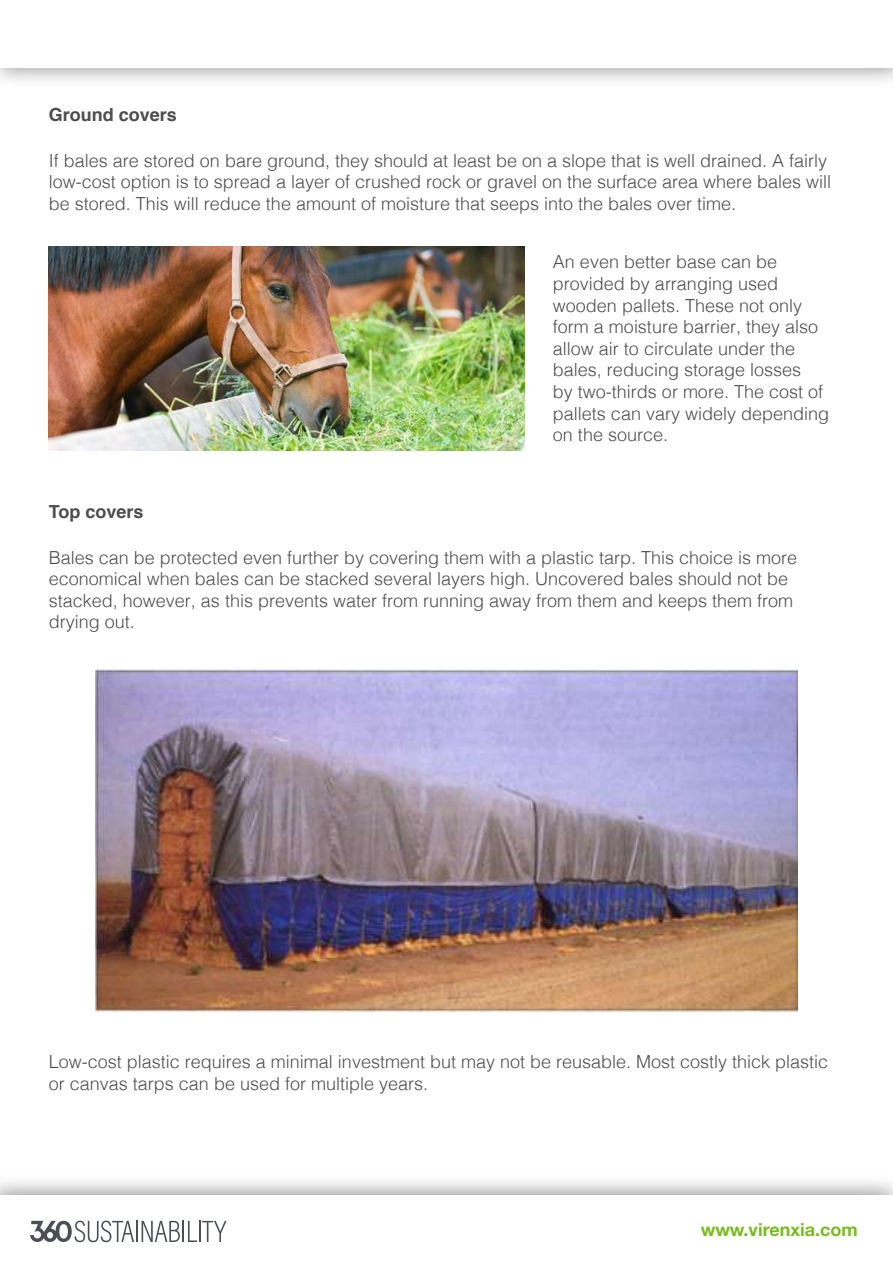
<style>
.page{position:relative;width:893px;height:1263px;background:#fff}
.page>*{position:absolute;margin:0;border:0;box-sizing:border-box;transform-origin:0 0}
.t1{font:300 18px/21.6px "Helvetica";color:#4d4d4d}
.t2{font:700 18px "Helvetica";color:#4d4d4d}
.t3{font:700 18px "Helvetica Neue";color:#78bc20}
</style>
<div class="page">
<img style="left:49px;top:247px;width:475px;height:204px">
<img style="left:95px;top:669px;width:702px;height:342px">
<svg style="left:30px;top:1220px;width:104px;height:22px"></svg>
<hr style="left:136px;top:1221px;width:2px;height:21px;background:#4b4f54">
<svg style="left:142px;top:1221px;width:38px;height:21px"></svg>
<hr style="left:182px;top:1221px;width:2px;height:21px;background:#4b4f54">
<svg style="left:188px;top:1221px;width:39px;height:21px"></svg>
<p class="t2" style="left:49px;top:100px;width:130px">Ground covers</p>
<p class="t1" style="left:49px;top:148px;width:784px">If bales are stored on bare ground, they should at least be on a slope that is well drained. A fairly low-cost option is to spread a layer of crushed rock or gravel on the surface area where bales will be stored. This will reduce the amount of moisture that seeps into the bales over time.</p>
<p class="t1" style="left:553px;top:250px;width:278px">An even better base can be provided by arranging used wooden pallets. These not only form a moisture barrier, they also allow air to circulate under the bales, reducing storage losses<br>by two-thirds or more. The cost of pallets can vary widely depending on the source.</p>
<p class="t2" style="left:49px;top:497px;width:96px">Top covers</p>
<p class="t1" style="left:49px;top:545px;width:750px">Bales can be protected even further by covering them with a plastic tarp. This choice is more economical when bales can be stacked several layers high. Uncovered bales should not be stacked, however, as this prevents water from running away from them and keeps them from drying out.</p>
<p class="t1" style="left:49px;top:1049px;width:781px">Low-cost plastic requires a minimal investment but may not be reusable. Most costly thick plastic or canvas tarps can be used for multiple years.</p>
<p class="t3" style="left:701px;top:1215px;width:158px">www.virenxia.com</p>
</div>
